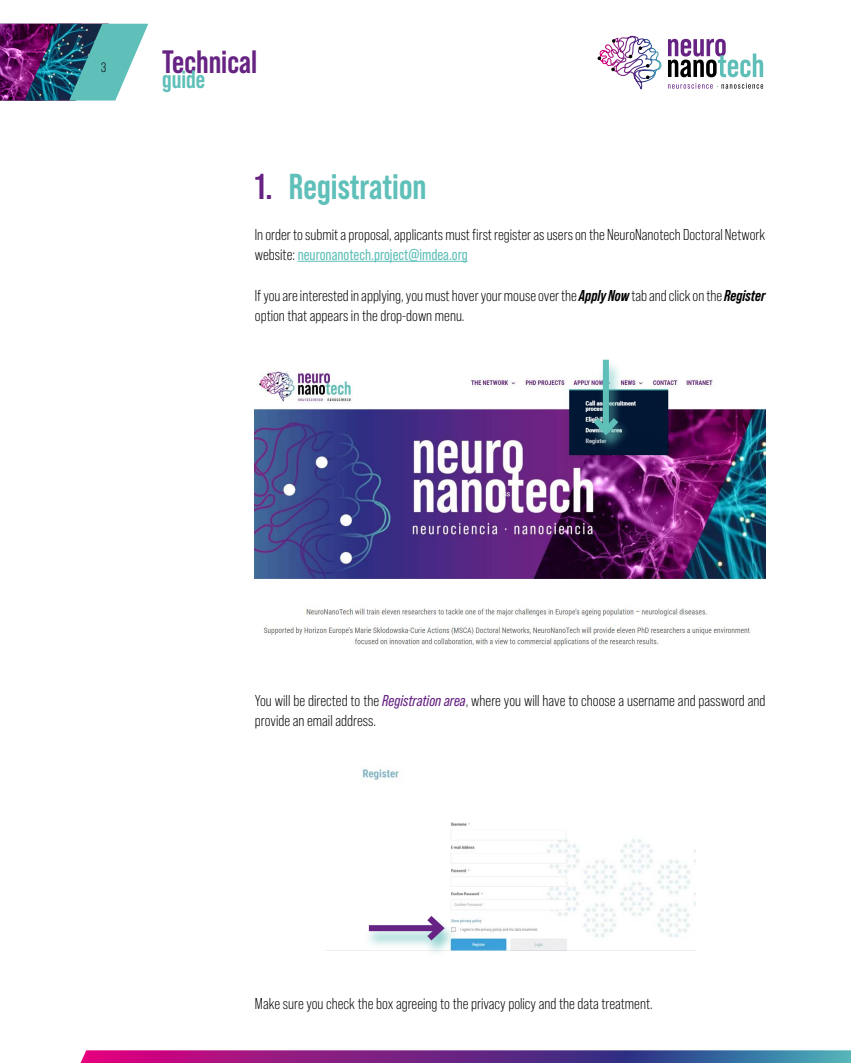
<style>
.page{position:relative;width:851px;height:1063px;background:#fff}
.page>*{position:absolute;margin:0;border:0;box-sizing:border-box;transform-origin:0 0}
.t1{font:700 36px "Bebas Neue Pro";color:#5fbfb9}
.t2{font:700 32.4px "Bebas Neue Pro";color:#662383}
.t3{font:700 25.05px "Bebas Neue Pro";color:#5fbfb9}
.t4{font:15.75px/20.2px "Bebas Neue Pro";color:#000}
.t5{font:13.5px "Bebas Neue Pro";color:#000}
.s1{color:#662383}
.s2{color:#5fbfb9}
.s3{font-weight:700;font-style:italic}
.s4{font-style:italic;color:#662383}
</style>
<div class="page">
<img style="left:0;top:24px;width:148px;height:77px">
<svg style="left:597px;top:35px;width:166px;height:55px"></svg>
<svg style="left:80px;top:1050px;width:770px;height:13px;background:#743a8e"></svg>
<hr style="left:297px;top:261px;width:170px;height:1px;background:#5fbfb9">
<img style="left:255px;top:370px;width:510px;height:276px">
<img style="left:362px;top:767px;width:333px;height:183px">
<div style="left:590px;top:360px;width:40px;height:92px;background:#5fbfb9;opacity:.75"></div>
<div style="left:602px;top:360px;width:6px;height:71px;background:#5fbfb9"></div>
<svg style="left:587px;top:412px;width:37px;height:28px"></svg>
<div style="left:364px;top:917px;width:92px;height:40px;background:#5fbfb9;opacity:.75"></div>
<div style="left:369px;top:925px;width:71px;height:6px;background:#662383"></div>
<svg style="left:421px;top:910px;width:28px;height:37px"></svg>
<p class="t5" style="left:101px;top:60px;width:7px">3</p>
<h2 class="t2" style="left:162px;top:43px;width:96px">Technical</h2>
<h3 class="t3" style="left:162px;top:65px;width:45px">guide</h3>
<h1 class="t1" style="left:255px;top:166px;width:173px"><span class="s1">1.</span> Registration</h1>
<p class="t4" style="left:255px;top:224px;width:512px">In order to submit a proposal, applicants must first register as users on the NeuroNanotech Doctoral Network website: <span class="s2">neuronanotech.project@imdea.org</span></p>
<p class="t4" style="left:255px;top:285px;width:512px">If you are interested in applying, you must hover your mouse over the <span class="s3">Apply Now</span> tab and click on the <span class="s3">Register </span>option that appears in the drop-down menu.</p>
<p class="t4" style="left:255px;top:690px;width:512px">You will be directed to the <span class="s4">Registration area</span>, where you will have to choose a username and password and provide an email address.</p>
<p class="t4" style="left:255px;top:994px;width:399px">Make sure you check the box agreeing to the privacy policy and the data treatment.</p>
</div>
